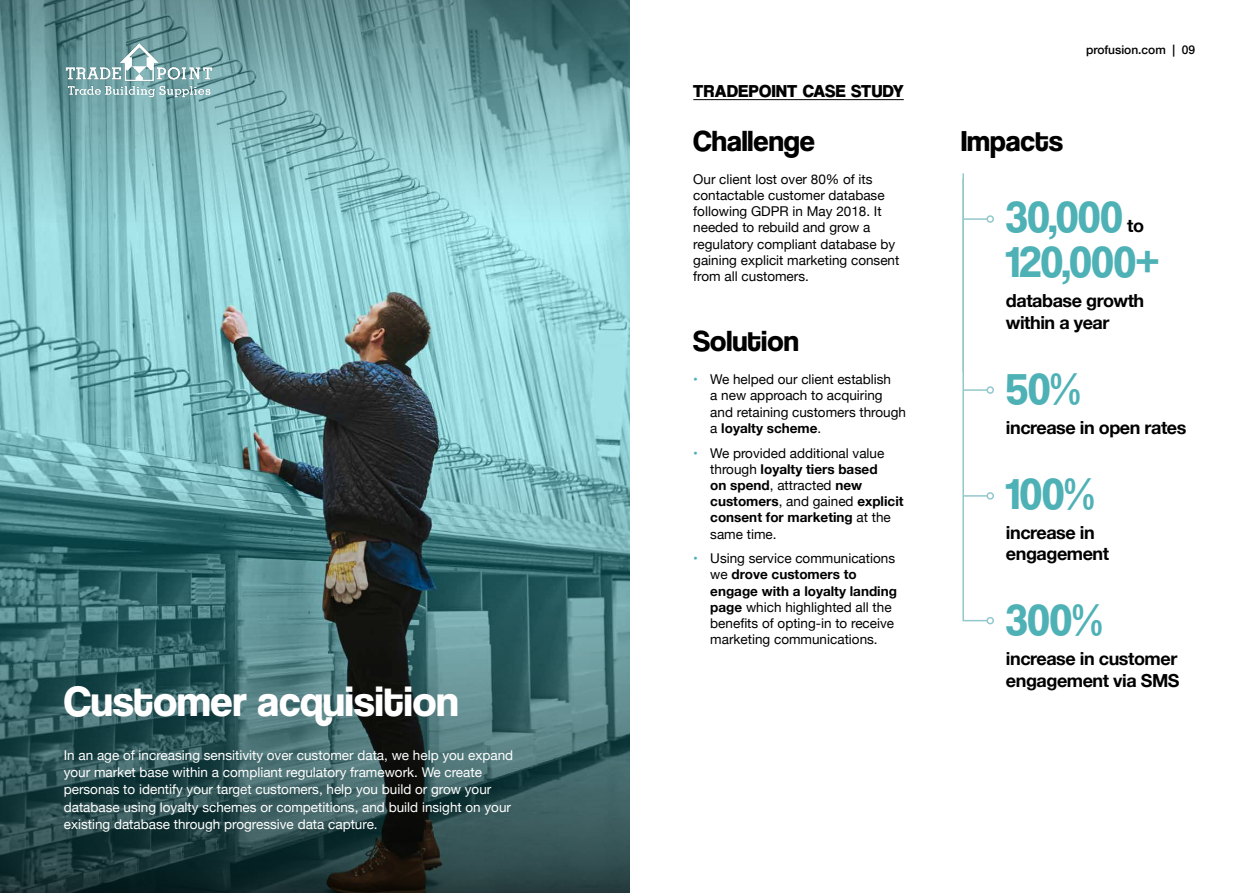
<style>
.page{position:relative;width:1259px;height:893px;background:#fff}
.page>*{position:absolute;margin:0;border:0;box-sizing:border-box;transform-origin:0 0}
.t1{font:700 45px "Coolvetica Rg";color:#4eb1b6}
.t2{font:700 43.8px "Coolvetica Rg";color:#fff}
.t3{font:700 30px "Coolvetica Rg";color:#000}
.t4{font:700 18px/21.6px "Helvetica Neue";letter-spacing:-.025em;color:#000}
.t5{font:18px "Coolvetica Hv";letter-spacing:.025em;color:#000}
.t6{font:13.5px/16.2px "Helvetica Neue";color:#000}
.t7{font:13.5px/17.4px "Helvetica Neue";color:#fff}
.t8{font:500 12px "Helvetica Neue";color:#000}
.s1{color:#4eb1b6}
.s2{font-weight:700}
</style>
<div class="page">
<img style="left:0;top:297px;width:629px;height:69px">
<svg style="left:0;top:0;width:629px;height:297px;background:#81b9bd"></svg>
<svg style="left:0;top:366px;width:629px;height:527px;background:#456e71"></svg>
<img style="left:64px;top:40px;width:151px;height:61px">
<hr style="left:962px;top:173px;width:2px;height:199px;background:#93c8cc">
<svg style="left:962px;top:177px;width:24px;height:445px"></svg>
<div style="left:986px;top:617px;width:8px;height:7px;border:2px solid #93c8cc;border-radius:50%"></div>
<hr style="left:963px;top:218px;width:24px;height:2px;background:#93c8cc">
<div style="left:986px;top:215px;width:8px;height:8px;border:2px solid #93c8cc;border-radius:50%"></div>
<hr style="left:963px;top:495px;width:24px;height:2px;background:#93c8cc">
<div style="left:986px;top:492px;width:8px;height:8px;border:2px solid #93c8cc;border-radius:50%"></div>
<hr style="left:963px;top:389px;width:24px;height:2px;background:#93c8cc">
<div style="left:986px;top:386px;width:8px;height:8px;border:2px solid #93c8cc;border-radius:50%"></div>
<hr style="left:693px;top:99px;width:210px;height:1px;background:#000">
<h2 class="t2" style="left:64px;top:675px;width:396px">Customer acquisition</h2>
<p class="t7" style="left:64px;top:747px;width:451px">In an age of increasing sensitivity over customer data, we help you expand your market base within a compliant regulatory framework. We create personas to identify your target customers, help you build or grow your database using loyalty schemes or competitions, and build insight on your existing database through progressive data capture.</p>
<h3 class="t5" style="left:693px;top:80px;width:212px">TRADEPOINT CASE STUDY</h3>
<h3 class="t3" style="left:693px;top:123px;width:123px">Challenge</h3>
<p class="t6" style="left:693px;top:172px;width:208px">Our client lost over 80% of its contactable customer database following GDPR in May 2018. It needed to rebuild and grow a regulatory compliant database by gaining explicit marketing consent from all customers.</p>
<h3 class="t3" style="left:693px;top:323px;width:107px">Solution</h3>
<p class="t6" style="left:710px;top:372px;width:197px;text-indent:-17px"><span class="s1">•</span> We helped our client establish<br>a new approach to acquiring and retaining customers through a <span class="s2">loyalty scheme</span>.</p>
<p class="t6" style="left:710px;top:445px;width:195px;text-indent:-17px"><span class="s1">•</span> We provided additional value through <span class="s2">loyalty tiers based<br>on spend</span>, attracted <span class="s2">new customers</span>, and gained <span class="s2">explicit consent for marketing</span> at the same time.</p>
<p class="t6" style="left:710px;top:551px;width:188px;text-indent:-17px"><span class="s1">•</span> Using service communications we <span class="s2">drove customers to engage with a loyalty landing page</span> which highlighted all the benefits of opting-in to receive marketing communications.</p>
<p class="t8" style="left:1086px;top:40px;width:111px">profusion.com | 09</p>
<h3 class="t3" style="left:961px;top:123px;width:103px">Impacts</h3>
<h1 class="t1" style="left:1006px;top:191px;width:118px">30,000</h1>
<h3 class="t4" style="left:1127px;top:215px;width:18px">to</h3>
<h1 class="t1" style="left:1006px;top:236px;width:155px">120,000+</h1>
<h3 class="t4" style="left:1006px;top:291px;width:140px">database growth within a year</h3>
<h1 class="t1" style="left:1006px;top:362px;width:76px">50%</h1>
<h3 class="t4" style="left:1006px;top:417px;width:182px">increase in open rates</h3>
<h1 class="t1" style="left:1006px;top:467px;width:90px">100%</h1>
<h3 class="t4" style="left:1006px;top:522px;width:105px">increase in engagement</h3>
<h1 class="t1" style="left:1006px;top:594px;width:97px">300%</h1>
<h3 class="t4" style="left:1006px;top:648px;width:175px">increase in customer engagement via SMS</h3>
</div>
